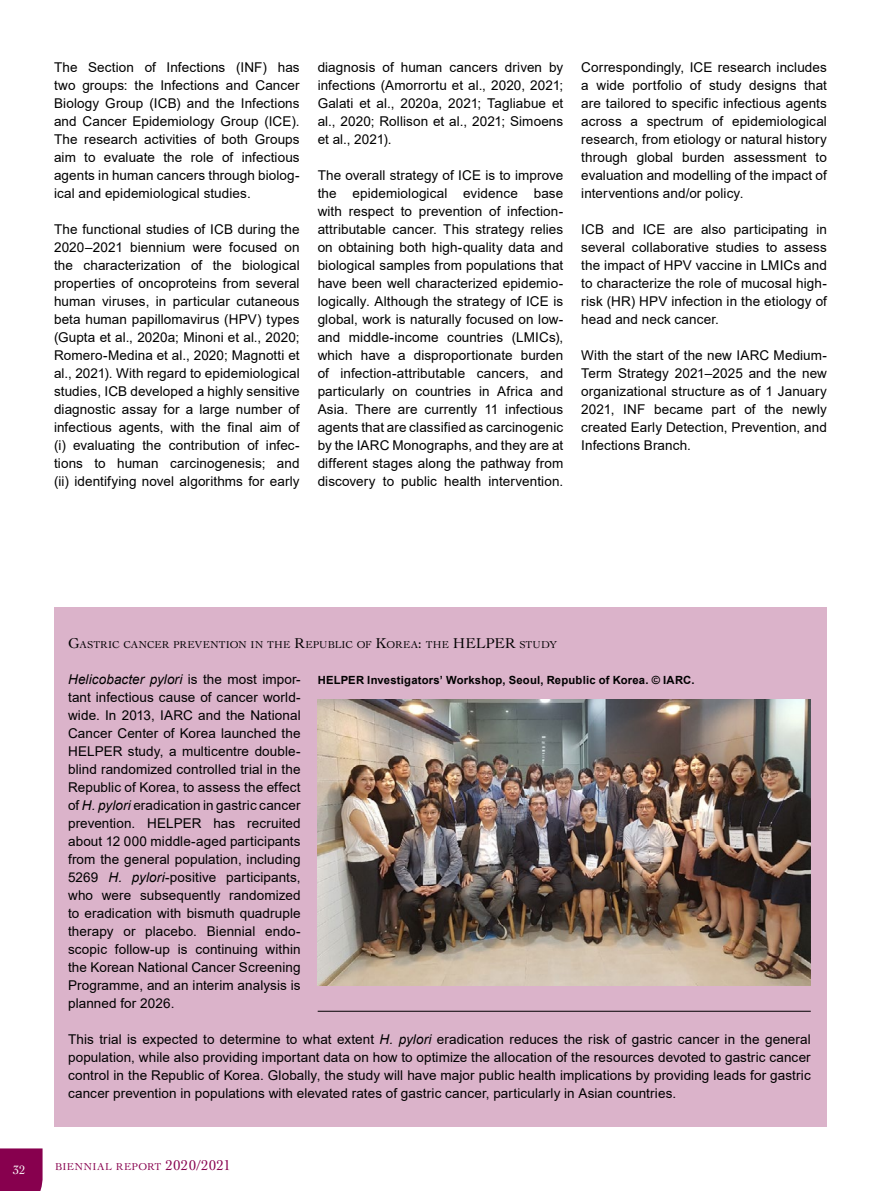
<style>
.page{position:relative;width:881px;height:1191px;background:#fff}
.page>*{position:absolute;margin:0;border:0;box-sizing:border-box;transform-origin:0 0}
.Text_para{font:13.5px/18px "Arial";letter-spacing:.005em;color:#000;text-align:justify}
.t1{font:12.75px "Cochin LT Std";color:#fff}
.t2{font:700 11.25px "Arial";letter-spacing:.02em;color:#000}
.t3{font:10.5px "Cochin LT Std";letter-spacing:.015em;color:#000}
.t4{font:10.5px "Cochin LT Std";letter-spacing:.03em;color:#87004e}
.s1{font-size:15px}
.s2{font-style:italic}
</style>
<div class="page">
<div style="left:0;top:1148px;width:43px;height:43px;background:#87004e"></div>
<div style="left:54px;top:607px;width:772px;height:520px;background:#dbb3ca"></div>
<img style="left:317px;top:699px;width:493px;height:286px">
<hr style="left:317px;top:1011px;width:493px;height:1px;background:#000">
<p class="Text_para" style="left:54px;top:58px;width:247px">The Section of Infections (INF) has two groups: the Infections and Cancer Biology Group (ICB) and the Infections and Cancer Epidemiology Group (ICE).<br>The research activities of both Groups aim to evaluate the role of infectious agents in human cancers through biolog&shy;ical and epidemiological studies.</p>
<p class="Text_para" style="left:54px;top:220px;width:247px">The functional studies of ICB during the 2020–2021 biennium were focused on the characterization of the biological properties of oncoproteins from several human viruses, in particular cutaneous beta human papillomavirus (HPV) types (Gupta et al., 2020a; Minoni et al., 2020; Romero-Medina et al., 2020; Magnotti et al., 2021). With regard to epidemiological studies, ICB developed a highly sensitive diagnostic assay for a large number of infectious agents, with the final aim of (i) evaluating the contribution of infec&shy;tions to human carcinogenesis; and (ii) identifying novel algorithms for early</p>
<p class="Text_para" style="left:317px;top:58px;width:247px">diagnosis of human cancers driven by infections (Amorrortu et al., 2020, 2021; Galati et al., 2020a, 2021; Tagliabue et al., 2020; Rollison et al., 2021; Simoens et al., 2021).</p>
<p class="Text_para" style="left:317px;top:166px;width:247px">The overall strategy of ICE is to improve the epidemiological evidence base with respect to prevention of infection&shy;attributable cancer. This strategy relies on obtaining both high-quality data and biological samples from populations that have been well characterized epidemio&shy;logically. Although the strategy of ICE is global, work is naturally focused on low&shy;and middle-income countries (LMICs), which have a disproportionate burden of infection-attributable cancers, and particularly on countries in Africa and Asia. There are currently 11 infectious agents that are classified as carcinogenic by the IARC Monographs, and they are at different stages along the pathway from discovery to public health intervention.</p>
<p class="Text_para" style="left:581px;top:58px;width:247px">Correspondingly, ICE research includes a wide portfolio of study designs that are tailored to specific infectious agents across a spectrum of epidemiological research, from etiology or natural history through global burden assessment to evaluation and modelling of the impact of interventions and/or policy.</p>
<p class="Text_para" style="left:581px;top:220px;width:247px">ICB and ICE are also participating in several collaborative studies to assess the impact of HPV vaccine in LMICs and to characterize the role of mucosal high&shy;risk (HR) HPV infection in the etiology of head and neck cancer.</p>
<p class="Text_para" style="left:581px;top:346px;width:247px">With the start of the new IARC Medium-Term Strategy 2021–2025 and the new organizational structure as of 1 January 2021, INF became part of the newly created Early Detection, Prevention, and Infections Branch.</p>
<p class="t3" style="left:68px;top:639px;width:396px"><span class="s1">G</span>ASTRIC CANCER PREVENTION IN THE <span class="s1">R</span>EPUBLIC OF <span class="s1">K</span>OREA<span class="s1">:</span> THE <span class="s1">HELPER</span></p>
<p class="t3" style="left:519px;top:639px;width:39px">STUDY</p>
<p class="Text_para" style="left:68px;top:670px;width:234px"><span class="s2">Helicobacter pylori</span> is the most impor&shy;tant infectious cause of cancer world&shy;wide. In 2013, IARC and the National Cancer Center of Korea launched the HELPER study, a multicentre double&shy;blind randomized controlled trial in the Republic of Korea, to assess the effect of <span class="s2">H. pylori</span> eradication in gastric cancer prevention. HELPER has recruited about 12 000 middle-aged participants from the general population, including 5269 <span class="s2">H. pylori</span>-positive participants, who were subsequently randomized to eradication with bismuth quadruple therapy or placebo. Biennial endo&shy;scopic follow-up is continuing within the Korean National Cancer Screening Programme, and an interim analysis is planned for 2026.</p>
<p class="Text_para" style="left:68px;top:1030px;width:744px">This trial is expected to determine to what extent <span class="s2">H. pylori</span> eradication reduces the risk of gastric cancer in the general population, while also providing important data on how to optimize the allocation of the resources devoted to gastric cancer control in the Republic of Korea. Globally, the study will have major public health implications by providing leads for gastric cancer prevention in populations with elevated rates of gastric cancer, particularly in Asian countries.</p>
<p class="t2" style="left:317px;top:672px;width:378px">HELPER Investigators’ Workshop, Seoul, Republic of Korea. © IARC.</p>
<p class="t1" style="left:13px;top:1162px;width:14px">32</p>
<p class="t4" style="left:55px;top:1161px;width:177px">BIENNIAL REPORT <span class="s1">2020/2021</span></p>
</div>
